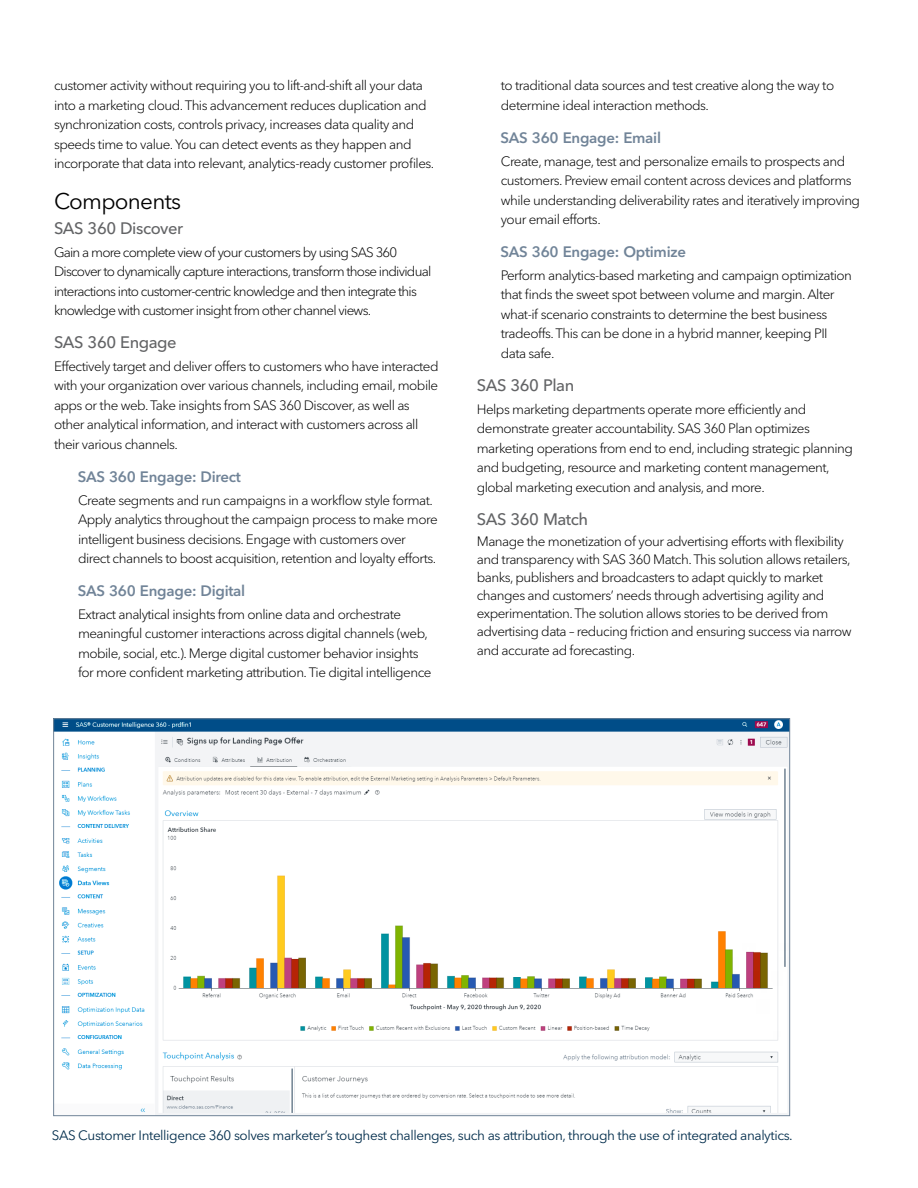
<style>
.page{position:relative;width:918px;height:1188px;background:#fff}
.page>*{position:absolute;margin:0;border:0;box-sizing:border-box;transform-origin:0 0}
.Subhead-1{font:22.5px "Avenir Next W1 G";letter-spacing:-.035em;color:#000}
.Subhead-2{font:500 16.5px "Avenir Next W1 G";letter-spacing:-.025em;color:#636466}
.Subhead_3-Slate{font:600 15px "Avenir Next W1 G";letter-spacing:-.02em;color:#718498}
.Body{font:300 13.5px/19.5px "Avenir Next W1 G";letter-spacing:-.04em;color:#000}
.Body-2{font:300 13.5px/19.5px "Avenir Next W1 G";letter-spacing:-.06em;color:#000}
.t1{font:13.5px "Avenir Next W1 G";letter-spacing:-.03em;color:#002c4b}
</style>
<div class="page">
<img style="left:55px;top:720px;width:733px;height:394px">
<p class="Body" style="left:54px;top:76px;width:382px">customer activity without requiring you to lift-and-shift all your data into a marketing cloud. This advancement reduces duplication and synchronization costs, controls privacy, increases data quality and speeds time to value. You can detect events as they happen and incorporate that data into relevant, analytics-ready customer profiles.</p>
<h2 class="Subhead-1" style="left:54px;top:188px;width:129px">Components</h2>
<h3 class="Subhead-2" style="left:54px;top:218px;width:131px">SAS 360 Discover</h3>
<p class="Body-2" style="left:54px;top:242px;width:379px">Gain a more complete view of your customers by using SAS 360<br>Discover to dynamically capture interactions, transform those individual interactions into customer-centric knowledge and then integrate this knowledge with customer insight from other channel views.</p>
<h3 class="Subhead-2" style="left:54px;top:332px;width:124px">SAS 360 Engage</h3>
<p class="Body" style="left:54px;top:356px;width:386px">Effectively target and deliver offers to customers who have interacted with your organization over various channels, including email, mobile apps or the web. Take insights from SAS 360 Discover, as well as other analytical information, and interact with customers across all their various channels.</p>
<h4 class="Subhead_3-Slate" style="left:78px;top:467px;width:165px">SAS 360 Engage: Direct</h4>
<p class="Body" style="left:78px;top:490px;width:361px">Create segments and run campaigns in a workflow style format.<br>Apply analytics throughout the campaign process to make more intelligent business decisions. Engage with customers over direct channels to boost acquisition, retention and loyalty efforts.</p>
<h4 class="Subhead_3-Slate" style="left:78px;top:582px;width:169px">SAS 360 Engage: Digital</h4>
<p class="Body" style="left:78px;top:604px;width:355px">Extract analytical insights from online data and orchestrate meaningful customer interactions across digital channels (web, mobile, social, etc.). Merge digital customer behavior insights for more confident marketing attribution. Tie digital intelligence</p>
<p class="Body" style="left:501px;top:76px;width:335px">to traditional data sources and test creative along the way to determine ideal interaction methods.</p>
<h4 class="Subhead_3-Slate" style="left:501px;top:129px;width:162px">SAS 360 Engage: Email</h4>
<p class="Body" style="left:501px;top:151px;width:361px">Create, manage, test and personalize emails to prospects and customers. Preview email content across devices and platforms while understanding deliverability rates and iteratively improving your email efforts.</p>
<h4 class="Subhead_3-Slate" style="left:501px;top:243px;width:187px">SAS 360 Engage: Optimize</h4>
<p class="Body" style="left:501px;top:265px;width:353px">Perform analytics-based marketing and campaign optimization that finds the sweet spot between volume and margin. Alter what-if scenario constraints to determine the best business tradeoffs. This can be done in a hybrid manner, keeping PII data safe.</p>
<h3 class="Subhead-2" style="left:477px;top:375px;width:99px">SAS 360 Plan</h3>
<p class="Body" style="left:477px;top:399px;width:378px">Helps marketing departments operate more efficiently and demonstrate greater accountability. SAS 360 Plan optimizes marketing operations from end to end, including strategic planning and budgeting, resource and marketing content management, global marketing execution and analysis, and more.</p>
<h3 class="Subhead-2" style="left:477px;top:509px;width:113px">SAS 360 Match</h3>
<p class="Body" style="left:477px;top:532px;width:376px;line-height:18px">Manage the monetization of your advertising efforts with flexibility and transparency with SAS 360 Match. This solution allows retailers, banks, publishers and broadcasters to adapt quickly to market changes and customers’ needs through advertising agility and experimentation. The solution allows stories to be derived from advertising data – reducing friction and ensuring success via narrow</p>
<p class="Body" style="left:477px;top:641px;width:160px">and accurate ad forecasting.</p>
<p class="t1" style="left:52px;top:1127px;width:742px">SAS Customer Intelligence 360 solves marketer’s toughest challenges, such as attribution, through the use of integrated analytics.</p>
</div>
